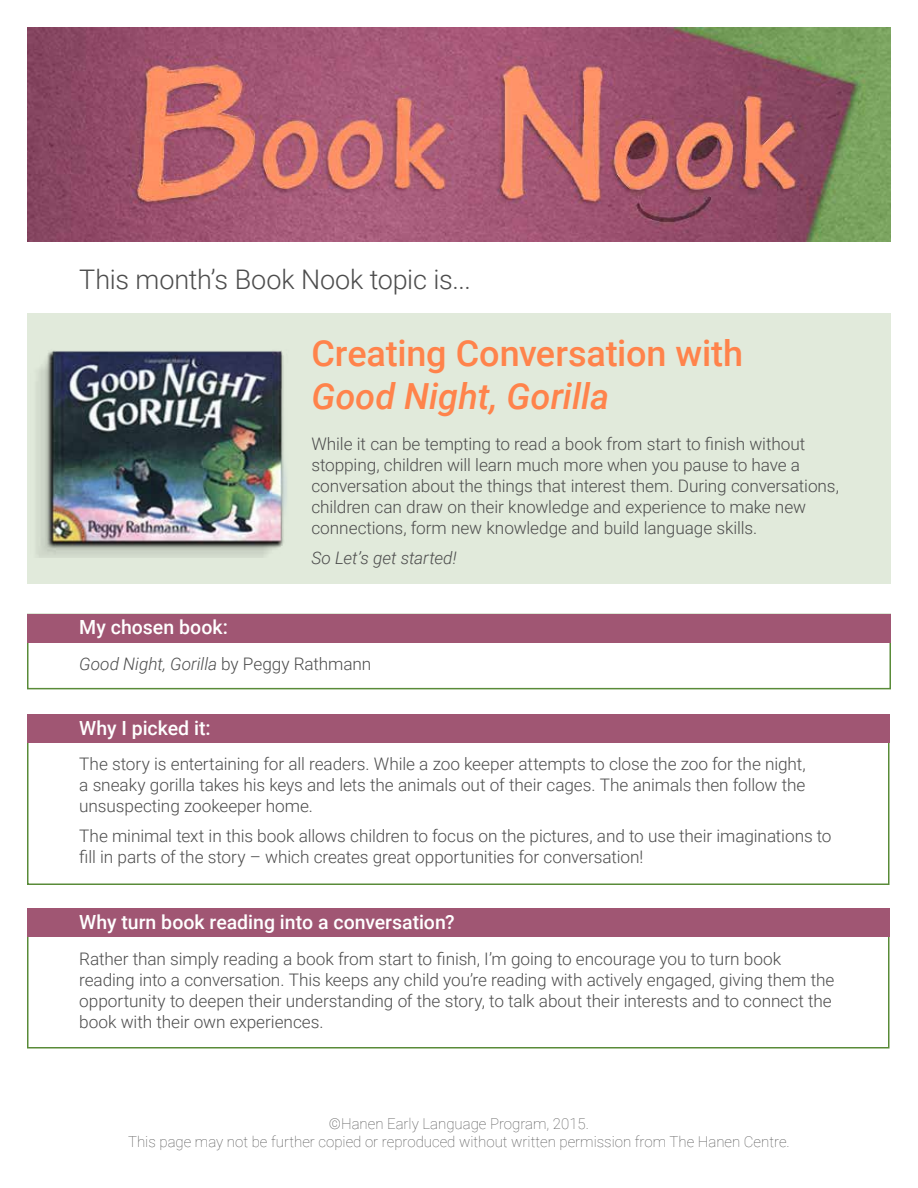
<style>
.page{position:relative;width:918px;height:1188px;background:#fff}
.page>*{position:absolute;margin:0;border:0;box-sizing:border-box;transform-origin:0 0}
.t1{font:500 36px "Roboto";letter-spacing:-.005em;color:#ff834b}
.t2{font:italic 500 36px "Roboto";color:#ff834b}
.t3{font:300 27px "Roboto";letter-spacing:-.005em;color:#4d4d4d}
.t4{font:500 19.5px "Roboto";color:#fff}
.t5{font:300 17.25px/21px "Roboto";letter-spacing:-.005em;color:#4d4d4d}
.t6{font:italic 300 17.25px "Roboto";letter-spacing:-.005em;color:#4d4d4d}
.t7{font:100 15px/18px "Roboto";color:#4d4d4d;text-align:center}
.s1{font-style:normal}
</style>
<div class="page">
<img style="left:27px;top:27px;width:864px;height:214px">
<div style="left:27px;top:313px;width:864px;height:270px;background:#e1eadb"></div>
<img style="left:36px;top:350px;width:250px;height:208px">
<div style="left:27px;top:714px;width:863px;height:171px;border:2px solid #598b38"></div>
<div style="left:27px;top:908px;width:863px;height:140px;border:2px solid #598b38"></div>
<div style="left:27px;top:614px;width:864px;height:75px;border:2px solid #598b38"></div>
<div style="left:27px;top:614px;width:864px;height:28px;background:#a05673"></div>
<div style="left:27px;top:714px;width:863px;height:28px;background:#a05673"></div>
<div style="left:27px;top:908px;width:863px;height:29px;background:#a05673"></div>
<h2 class="t3" style="left:79px;top:260px;width:393px">This month’s Book Nook topic is...</h2>
<h1 class="t1" style="left:311px;top:328px;width:433px">Creating Conversation with</h1>
<h1 class="t2" style="left:311px;top:371px;width:299px">Good Night, Gorilla</h1>
<p class="t4" style="left:79px;top:614px;width:150px">My chosen book:</p>
<p class="t5" style="left:311px;top:433px;width:529px">While it can be tempting to read a book from start to finish without stopping, children will learn much more when you pause to have a conversation about the things that interest them. During conversations, children can draw on their knowledge and experience to make new connections, form new knowledge and build language skills.</p>
<p class="t6" style="left:311px;top:546px;width:147px">So Let’s get started!</p>
<p class="t6" style="left:79px;top:652px;width:294px">Good Night, Gorilla <span class="s1">by Peggy Rathmann</span></p>
<p class="t4" style="left:79px;top:714px;width:133px">Why I picked it:</p>
<p class="t5" style="left:79px;top:753px;width:728px;text-align:justify">The story is entertaining for all readers. While a zoo keeper attempts to close the zoo for the night, a sneaky gorilla takes his keys and lets the animals out of their cages. The animals then follow the unsuspecting zookeeper home.</p>
<p class="t5" style="left:79px;top:825px;width:754px">The minimal text in this book allows children to focus on the pictures, and to use their imaginations to fill in parts of the story – which creates great opportunities for conversation!</p>
<p class="t4" style="left:79px;top:908px;width:377px">Why turn book reading into a conversation?</p>
<p class="t5" style="left:79px;top:947px;width:757px">Rather than simply reading a book from start to finish, I’m going to encourage you to turn book reading into a conversation. This keeps any child you’re reading with actively engaged, giving them the opportunity to deepen their understanding of the story, to talk about their interests and to connect the book with their own experiences.</p>
<p class="t7" style="left:128px;top:1114px;width:663px">©Hanen Early Language Program, 2015.<br>This page may not be further copied or reproduced without written permission from The Hanen Centre.</p>
</div>
